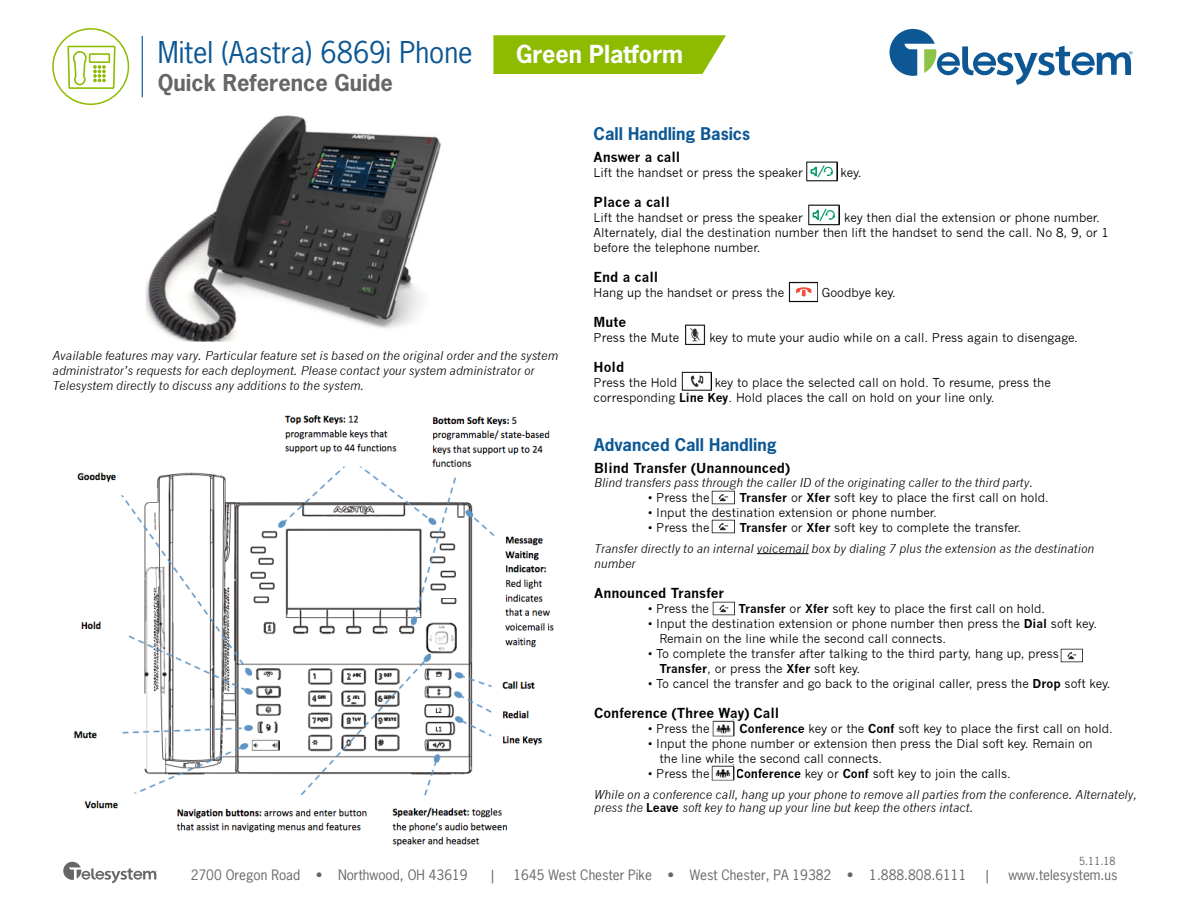
<style>
.page{position:relative;width:1188px;height:918px;background:#fff}
.page>*{position:absolute;margin:0;border:0;box-sizing:border-box;transform-origin:0 0}
.t1{font:28.35px "News Gothic Std";color:#0d5894}
.t2{font:700 23.4px "News Gothic Std";color:#fff}
.t3{font:700 21.9px "News Gothic Std";color:#666}
.t4{font:700 16.5px "News Gothic Std";color:#0d5894}
.t5{font:13.5px "News Gothic Std";color:#666}
.t6{font:700 13.5px "News Gothic";color:#000}
.t7{font:12px/15px "News Gothic";color:#000}
.t8{font:italic 12px/21px "News Gothic";color:#000}
.t9{font:10.5px "News Gothic Std";color:#666}
.s1{font-weight:700}
.s2{font-weight:700;font-style:normal}
.s3{font-style:normal}
</style>
<div class="page">
<img style="left:145px;top:115px;width:296px;height:227px">
<img style="left:73px;top:415px;width:481px;height:432px">
<svg style="left:889px;top:28px;width:243px;height:57px"></svg>
<svg style="left:493px;top:35px;width:233px;height:39px;background:#93be0f"></svg>
<svg style="left:52px;top:28px;width:77px;height:77px"></svg>
<hr style="left:142px;top:36px;width:1px;height:61px;background:#005595">
<hr style="left:757px;top:553px;width:52px;height:1px;background:#000">
<svg style="left:63px;top:862px;width:94px;height:21px"></svg>
<img style="left:806px;top:161px;width:31px;height:21px">
<img style="left:808px;top:204px;width:31px;height:22px">
<img style="left:788px;top:281px;width:30px;height:21px">
<img style="left:685px;top:324px;width:21px;height:22px">
<img style="left:681px;top:371px;width:30px;height:20px">
<img style="left:712px;top:490px;width:22px;height:15px">
<img style="left:712px;top:601px;width:23px;height:14px">
<img style="left:1060px;top:648px;width:23px;height:14px">
<img style="left:712px;top:520px;width:22px;height:14px">
<img style="left:712px;top:720px;width:23px;height:17px">
<img style="left:711px;top:764px;width:24px;height:17px">
<h1 class="t1" style="left:158px;top:34px;width:316px">Mitel (Aastra) 6869i Phone</h1>
<h2 class="t2" style="left:516px;top:39px;width:168px">Green Platform</h2>
<h3 class="t3" style="left:158px;top:68px;width:237px">Quick Reference Guide</h3>
<p class="t8" style="left:52px;top:348px;width:507px;line-height:15px">Available features may vary. Particular feature set is based on the original order and the system administrator’s requests for each deployment. Please contact your system administrator or<br>Telesystem directly to discuss any additions to the system.</p>
<h3 class="t4" style="left:594px;top:123px;width:158px">Call Handling Basics</h3>
<p class="t6" style="left:594px;top:149px;width:88px">Answer a call</p>
<p class="t7" style="left:594px;top:166px;width:211px">Lift the handset or press the speaker</p>
<p class="t7" style="left:841px;top:166px;width:23px">key.</p>
<p class="t6" style="left:594px;top:194px;width:78px">Place a call</p>
<p class="t7" style="left:594px;top:211px;width:211px">Lift the handset or press the speaker</p>
<p class="t7" style="left:594px;top:211px;width:517px;text-indent:251px">key then dial the extension or phone number.<br>Alternately, dial the destination number then lift the handset to send the call. No 8, 9, or 1 before the telephone number.</p>
<p class="t6" style="left:594px;top:269px;width:66px">End a call</p>
<p class="t7" style="left:594px;top:286px;width:192px">Hang up the handset or press the</p>
<p class="t7" style="left:822px;top:286px;width:76px">Goodbye key.</p>
<p class="t6" style="left:594px;top:314px;width:34px">Mute</p>
<p class="t7" style="left:594px;top:331px;width:87px">Press the Mute</p>
<p class="t7" style="left:709px;top:331px;width:370px">key to mute your audio while on a call. Press again to disengage.</p>
<p class="t6" style="left:594px;top:359px;width:32px">Hold</p>
<p class="t7" style="left:594px;top:376px;width:85px">Press the Hold</p>
<p class="t7" style="left:594px;top:376px;width:459px;text-indent:121px">key to place the selected call on hold. To resume, press the corresponding <span class="s1">Line Key</span>. Hold places the call on hold on your line only.</p>
<h3 class="t4" style="left:594px;top:434px;width:184px">Advanced Call Handling</h3>
<p class="t6" style="left:594px;top:460px;width:197px">Blind Transfer (Unannounced)</p>
<p class="t8" style="left:594px;top:472px;width:440px">Blind transfers pass through the caller ID of the originating caller to the third party.</p>
<p class="t7" style="left:648px;top:490px;width:63px">• Press the</p>
<p class="t7" style="left:740px;top:490px;width:311px"><span class="s1">Transfer</span> or <span class="s1">Xfer</span> soft key to place the first call on hold.</p>
<p class="t7" style="left:648px;top:505px;width:290px">• Input the destination extension or phone number.</p>
<p class="t7" style="left:648px;top:520px;width:63px">• Press the</p>
<p class="t8" style="left:594px;top:517px;width:501px;text-indent:145px"><span class="s2">Transfer</span> <span class="s3">or</span> <span class="s2">Xfer</span> <span class="s3">soft key to complete the transfer.<br></span>Transfer directly to an internal voicemail box by dialing 7 plus the extension as the destination</p>
<p class="t8" style="left:594px;top:553px;width:43px">number</p>
<p class="t6" style="left:594px;top:584px;width:132px">Announced Transfer</p>
<p class="t7" style="left:648px;top:601px;width:62px">• Press the</p>
<p class="t7" style="left:739px;top:601px;width:308px"><span class="s1">Transfer</span> or <span class="s1">Xfer</span> soft key to place the first call on hold.</p>
<p class="t7" style="left:660px;top:616px;width:439px;text-indent:-11px">• Input the destination extension or phone number then press the <span class="s1">Dial</span> soft key.<br>Remain on the line while the second call connects.</p>
<p class="t7" style="left:660px;top:646px;width:401px;text-indent:-11px">• To complete the transfer after talking to the third party, hang up, press<br><span class="s1">Transfer</span>, or press the <span class="s1">Xfer</span> soft key.</p>
<p class="t7" style="left:648px;top:676px;width:464px">• To cancel the transfer and go back to the original caller, press the <span class="s1">Drop</span> soft key.</p>
<p class="t6" style="left:594px;top:704px;width:187px">Conference (Three Way) Call</p>
<p class="t7" style="left:648px;top:721px;width:63px">• Press the</p>
<p class="t7" style="left:740px;top:721px;width:375px"><span class="s1">Conference</span> key or the <span class="s1">Conf</span> soft key to place the first call on hold.</p>
<p class="t7" style="left:660px;top:736px;width:435px;text-indent:-11px">• Input the phone number or extension then press the Dial soft key. Remain on the line while the second call connects.</p>
<p class="t7" style="left:648px;top:766px;width:63px">• Press the</p>
<p class="t8" style="left:594px;top:763px;width:544px;text-indent:142px"><span class="s2">Conference</span> <span class="s3">key or</span> <span class="s2">Conf</span> <span class="s3">soft key to join the calls.<br></span>While on a conference call, hang up your phone to remove all parties from the conference. Alternately,</p>
<p class="t8" style="left:594px;top:797px;width:381px">press the <span class="s2">Leave</span> soft key to hang up your line but keep the others intact.</p>
<p class="t9" style="left:1079px;top:855px;width:38px">5.11.18</p>
<p class="t5" style="left:191px;top:866px;width:278px">2700 Oregon Road • Northwood, OH 43619</p>
<p class="t5" style="left:491px;top:866px;width:4px">|</p>
<p class="t5" style="left:513px;top:866px;width:455px">1645 West Chester Pike • West Chester, PA 19382 • 1.888.808.6111</p>
<p class="t5" style="left:986px;top:866px;width:4px">|</p>
<p class="t5" style="left:1008px;top:866px;width:111px">www.telesystem.us</p>
</div>
